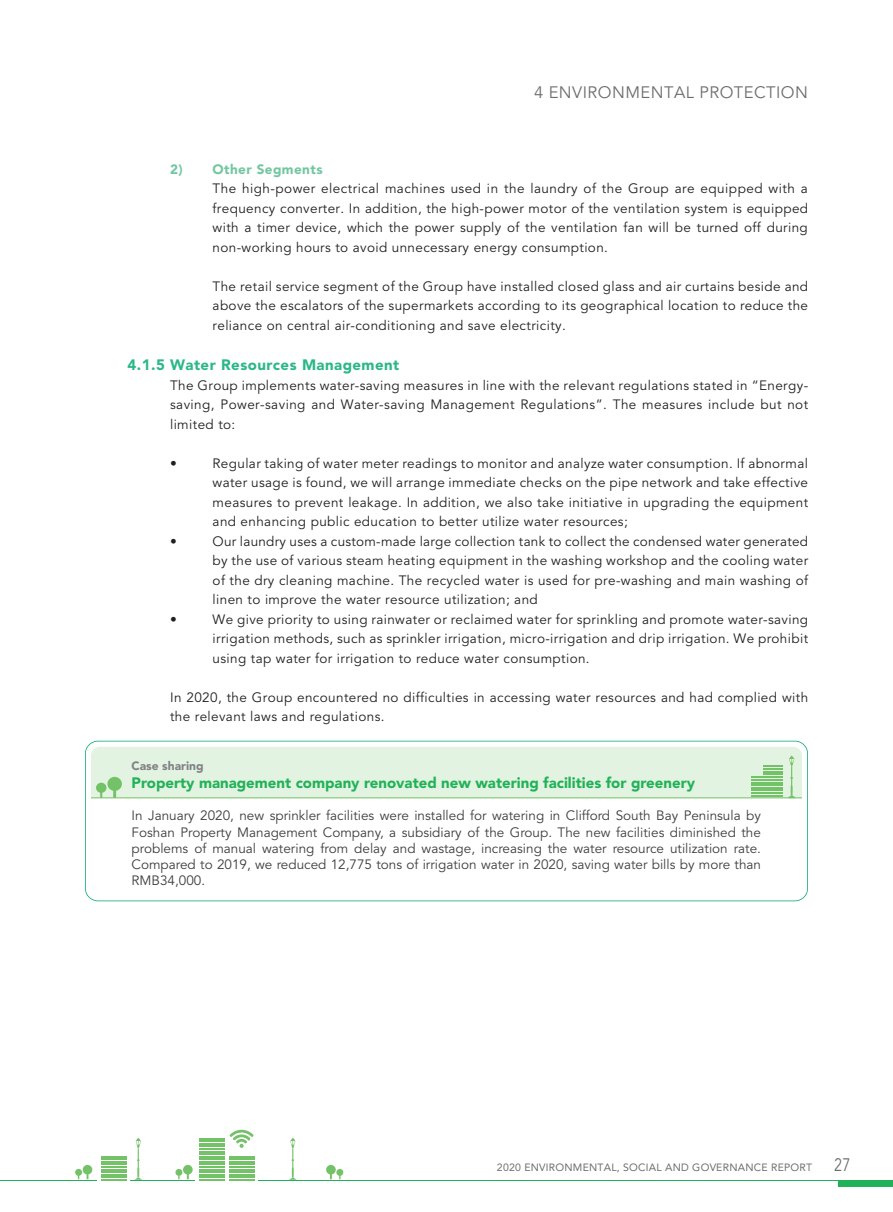
<style>
.page{position:relative;width:893px;height:1212px;background:#fff}
.page>*{position:absolute;margin:0;border:0;box-sizing:border-box;transform-origin:0 0}
.t1{font:16.5px "Avenir LT Std";letter-spacing:.03em;color:#6c6d70}
.t2{font:900 15px "Avenir LT Std";color:#21b259}
._02_Head2{font:900 15px "Avenir LT Std";letter-spacing:.03em;color:#2bb886}
._00_Body{font:13.5px/19.5px "Avenir LT Std";letter-spacing:.03em;color:#231f20;text-align:justify}
.t3{font:13.5px/16.2px "Avenir LT Std";color:#3e3e3f;text-align:justify}
._03_Head3{font:900 13.5px "Avenir LT Std";letter-spacing:.03em;color:#73c7a0}
.t4{font:900 12px "Avenir LT Std";color:#808285}
.t5{font:10.5px "Avenir LT Std";letter-spacing:.02em;color:#6c6d70}
.s1{font-size:18px}
</style>
<div class="page">
<div style="left:838px;top:1180px;width:55px;height:6px;background:#21b259"></div>
<hr style="left:259px;top:1179px;width:634px;height:1px;background:#21b259">
<hr style="left:131px;top:1179px;width:64px;height:1px;background:#21b259">
<hr style="left:0;top:1179px;width:97px;height:1px;background:#21b259">
<hr style="left:101px;top:1179px;width:25px;height:2px;background:#74c267">
<svg style="left:101px;top:1156px;width:25px;height:22px"></svg>
<hr style="left:199px;top:1179px;width:26px;height:2px;background:#74c267">
<hr style="left:229px;top:1179px;width:25px;height:2px;background:#74c267">
<svg style="left:326px;top:1165px;width:10px;height:14px"></svg>
<div style="left:336px;top:1169px;width:7px;height:7px;background:#74c267;border-radius:3px"></div>
<svg style="left:183px;top:1165px;width:10px;height:14px"></svg>
<div style="left:175px;top:1169px;width:7px;height:7px;background:#74c267;border-radius:3px"></div>
<svg style="left:83px;top:1165px;width:9px;height:14px"></svg>
<div style="left:75px;top:1169px;width:7px;height:7px;background:#74c267;border-radius:3px"></div>
<svg style="left:135px;top:1138px;width:7px;height:42px"></svg>
<svg style="left:289px;top:1138px;width:7px;height:42px"></svg>
<svg style="left:199px;top:1130px;width:55px;height:48px"></svg>
<svg style="left:85px;top:741px;width:723px;height:160px"></svg>
<p class="t1" style="left:534px;top:83px;width:275px">4 ENVIRONMENTAL PROTECTION</p>
<p class="_03_Head3" style="left:170px;top:161px;width:154px">2) Other Segments</p>
<p class="_00_Body" style="left:213px;top:179px;width:597px">The high-power electrical machines used in the laundry of the Group are equipped with a frequency converter. In addition, the high-power motor of the ventilation system is equipped with a timer device, which the power supply of the ventilation fan will be turned off during non-working hours to avoid unnecessary energy consumption.</p>
<p class="_00_Body" style="left:213px;top:277px;width:597px">The retail service segment of the Group have installed closed glass and air curtains beside and above the escalators of the supermarkets according to its geographical location to reduce the reliance on central air-conditioning and save electricity.</p>
<p class="_02_Head2" style="left:128px;top:356px;width:273px">4.1.5 Water Resources Management</p>
<p class="_00_Body" style="left:170px;top:376px;width:640px">The Group implements water-saving measures in line with the relevant regulations stated in “Energy&shy;saving, Power-saving and Water-saving Management Regulations”. The measures include but not limited to:</p>
<p class="_00_Body" style="left:170px;top:454px;width:8px">•</p>
<p class="_00_Body" style="left:213px;top:454px;width:597px">Regular taking of water meter readings to monitor and analyze water consumption. If abnormal water usage is found, we will arrange immediate checks on the pipe network and take effective measures to prevent leakage. In addition, we also take initiative in upgrading the equipment and enhancing public education to better utilize water resources;</p>
<p class="_00_Body" style="left:170px;top:532px;width:8px">•</p>
<p class="_00_Body" style="left:213px;top:532px;width:597px">Our laundry uses a custom-made large collection tank to collect the condensed water generated by the use of various steam heating equipment in the washing workshop and the cooling water of the dry cleaning machine. The recycled water is used for pre-washing and main washing of linen to improve the water resource utilization; and</p>
<p class="_00_Body" style="left:170px;top:610px;width:8px">•</p>
<p class="_00_Body" style="left:213px;top:610px;width:597px">We give priority to using rainwater or reclaimed water for sprinkling and promote water-saving irrigation methods, such as sprinkler irrigation, micro-irrigation and drip irrigation. We prohibit using tap water for irrigation to reduce water consumption.</p>
<p class="_00_Body" style="left:170px;top:688px;width:640px">In 2020, the Group encountered no difficulties in accessing water resources and had complied with the relevant laws and regulations.</p>
<p class="t4" style="left:132px;top:758px;width:73px">Case sharing</p>
<p class="t2" style="left:132px;top:774px;width:565px">Property management company renovated new watering facilities for greenery</p>
<p class="t3" style="left:132px;top:808px;width:631px">In January 2020, new sprinkler facilities were installed for watering in Clifford South Bay Peninsula by Foshan Property Management Company, a subsidiary of the Group. The new facilities diminished the problems of manual watering from delay and wastage, increasing the water resource utilization rate.<br>Compared to 2019, we reduced 12,775 tons of irrigation water in 2020, saving water bills by more than RMB34,000.</p>
<p class="t5" style="left:497px;top:1161px;width:355px">2020 ENVIRONMENTAL, SOCIAL AND GOVERNANCE REPORT <span class="s1">27</span></p>
</div>
